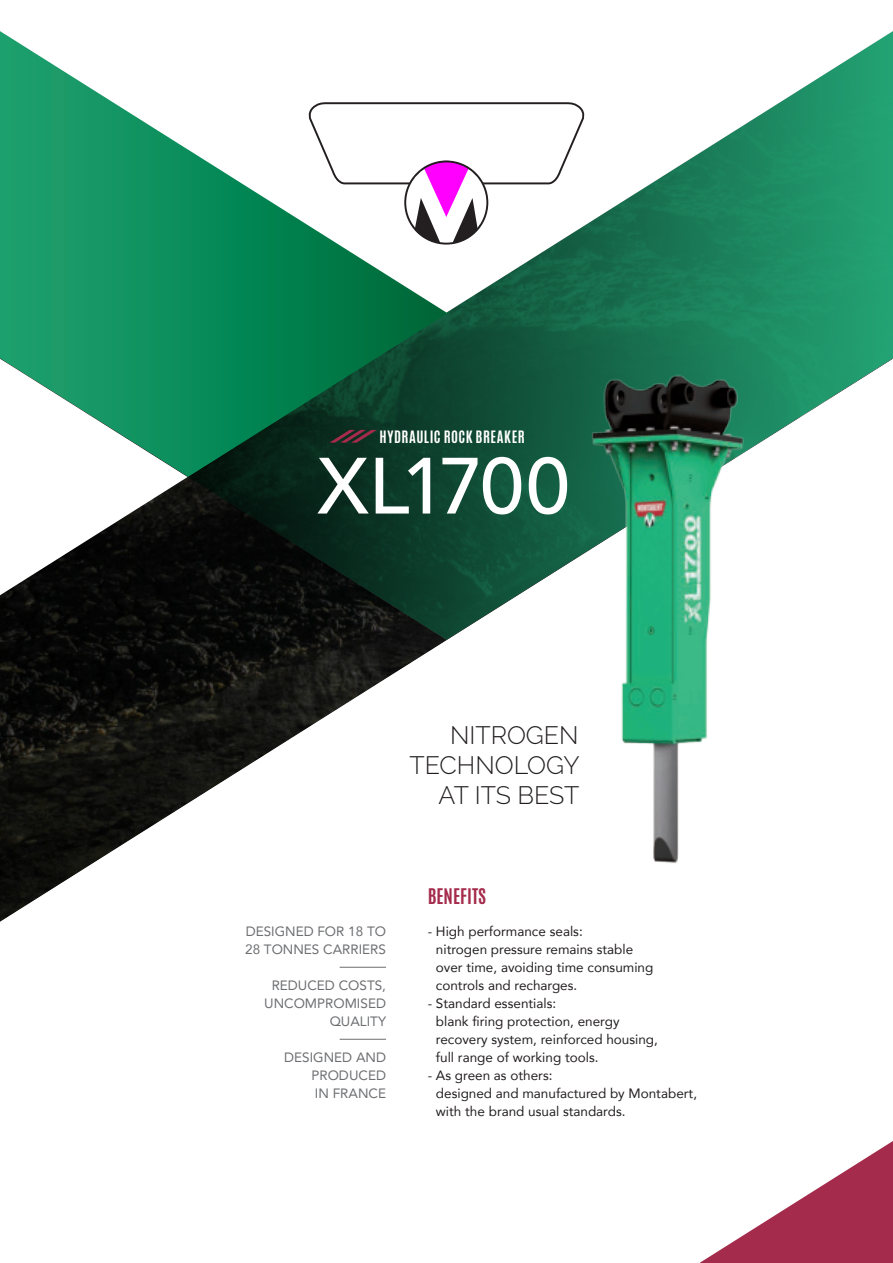
<style>
.page{position:relative;width:893px;height:1263px;background:#fff}
.page>*{position:absolute;margin:0;border:0;box-sizing:border-box;transform-origin:0 0}
.t1{font:500 78.75px "Avenir";letter-spacing:-.035em;color:#fff}
.t2{font:300 25.05px/30.2px "Raleway";color:#231f20;text-align:right}
.t3{font:700 18px "Antonio";color:#a52b4c}
.t4{font:700 14.25px "Antonio";letter-spacing:.035em;color:#fff}
.t5{font:13.5px/18px "Avenir";color:#231f20}
.t6{font:13.5px/18px "Avenir";color:#6d6e71}
</style>
<div class="page">
<img style="left:0;top:595px;width:447px;height:327px">
<svg style="left:187px;top:313px;width:706px;height:327px"></svg>
<svg style="left:0;top:313px;width:449px;height:164px;background:#096641"></svg>
<svg style="left:0;top:359px;width:188px;height:236px"></svg>
<svg style="left:0;top:31px;width:893px;height:282px"></svg>
<svg style="left:329px;top:430px;width:48px;height:13px"></svg>
<svg style="left:309px;top:102px;width:275px;height:143px"></svg>
<img style="left:586px;top:370px;width:163px;height:493px">
<svg style="left:699px;top:1141px;width:194px;height:122px"></svg>
<hr style="left:340px;top:967px;width:46px;height:1px;background:#6d6e71">
<hr style="left:340px;top:1039px;width:46px;height:1px;background:#6d6e71">
<p class="t4" style="left:379px;top:429px;width:147px">HYDRAULIC ROCK BREAKER</p>
<h1 class="t1" style="left:317px;top:440px;width:254px">XL1700</h1>
<h2 class="t2" style="left:409px;top:720px;width:172px">NITROGEN<br>TECHNOLOGY<br>AT ITS BEST</h2>
<p class="t6" style="left:245px;top:923px;width:142px">DESIGNED FOR 18 TO<br>28 TONNES CARRIERS</p>
<p class="t6" style="left:264px;top:976px;width:123px;text-align:right">REDUCED COSTS,<br>UNCOMPROMISED<br>QUALITY</p>
<p class="t6" style="left:311px;top:1049px;width:76px;text-align:justify;text-indent:-27px">DESIGNED AND PRODUCED IN FRANCE</p>
<h3 class="t3" style="left:428px;top:887px;width:60px">BENEFITS</h3>
<p class="t5" style="left:436px;top:923px;width:219px;text-indent:-8px">- High performance seals:<br>nitrogen pressure remains stable over time, avoiding time consuming controls and recharges.</p>
<p class="t5" style="left:436px;top:995px;width:223px;text-indent:-8px">- Standard essentials:<br>blank firing protection, energy recovery system, reinforced housing, full range of working tools.</p>
<p class="t5" style="left:436px;top:1067px;width:263px;text-indent:-8px">- As green as others:<br>designed and manufactured by Montabert, with the brand usual standards.</p>
</div>
